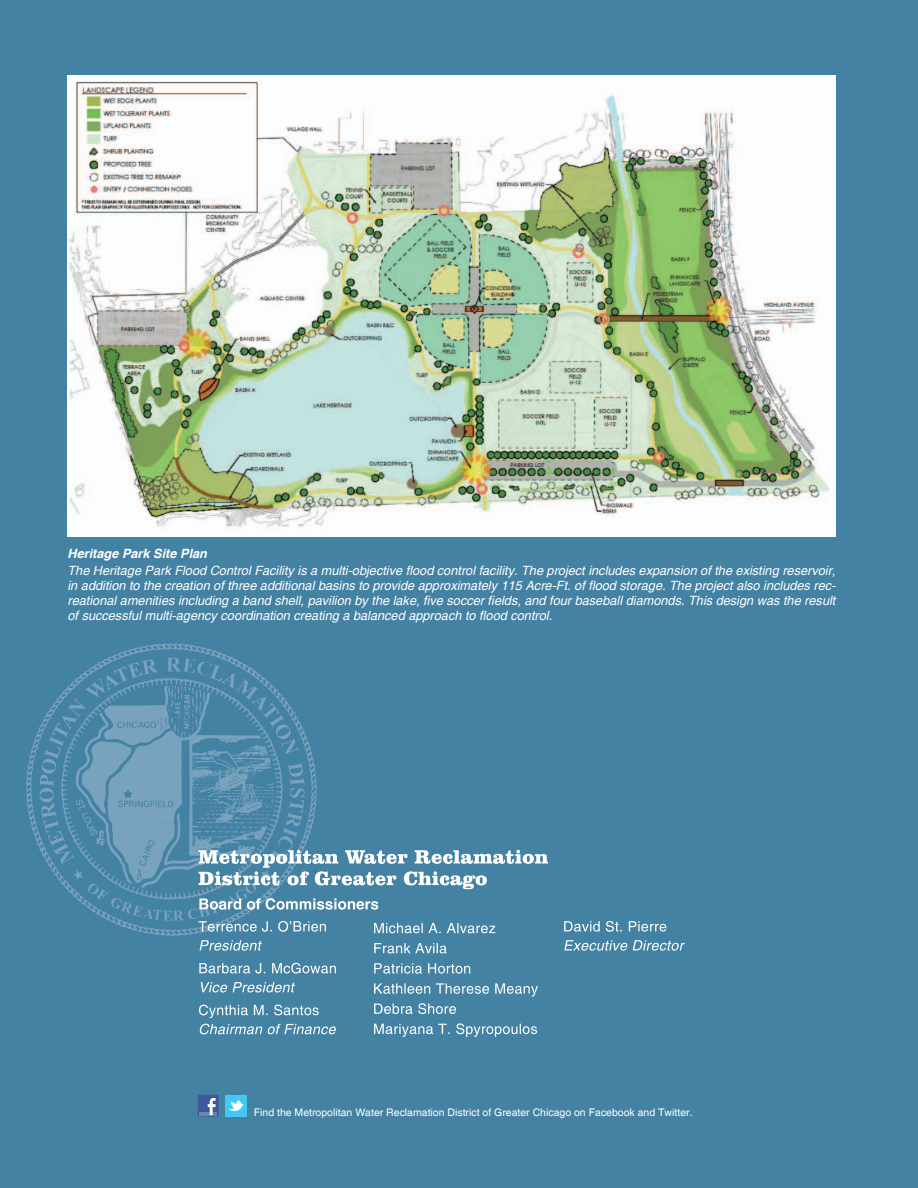
<style>
.page{position:relative;width:918px;height:1188px;background:#4382a3}
.page>*{position:absolute;margin:0;border:0;box-sizing:border-box;transform-origin:0 0}
.t1{font:italic 12.75px/15px "Helvetica";color:#fff;text-align:justify}
.t2{font:italic 700 12.75px "Helvetica";color:#fff}
.t3{font:10.5px "Helvetica";color:#fff}
</style>
<div class="page">
<svg style="left:26px;top:644px;width:207px;height:292px"></svg>
<img style="left:68px;top:75px;width:768px;height:461px">
<svg style="left:200px;top:1024px;width:136px;height:10px"></svg>
<svg style="left:199px;top:1005px;width:120px;height:13px"></svg>
<svg style="left:201px;top:982px;width:94px;height:11px"></svg>
<svg style="left:199px;top:963px;width:137px;height:11px"></svg>
<svg style="left:200px;top:940px;width:62px;height:11px"></svg>
<svg style="left:374px;top:1023px;width:163px;height:14px"></svg>
<svg style="left:374px;top:1003px;width:82px;height:11px"></svg>
<svg style="left:374px;top:983px;width:164px;height:14px"></svg>
<svg style="left:374px;top:963px;width:96px;height:11px"></svg>
<svg style="left:374px;top:943px;width:73px;height:11px"></svg>
<svg style="left:564px;top:940px;width:121px;height:11px"></svg>
<svg style="left:564px;top:921px;width:102px;height:11px"></svg>
<svg style="left:39px;top:658px;width:509px;height:275px"></svg>
<div style="left:198px;top:1095px;width:21px;height:22px;background:#3c5a9a"></div>
<hr style="left:199px;top:1112px;width:18px;height:3px;background:#6d84b3">
<svg style="left:208px;top:1098px;width:8px;height:17px"></svg>
<div style="left:225px;top:1095px;width:22px;height:22px;background:#42c8f4"></div>
<svg style="left:228px;top:1100px;width:16px;height:12px"></svg>
<img style="left:168px;top:708px;width:33px;height:9px">
<img style="left:168px;top:658px;width:44px;height:38px">
<p class="t2" style="left:68px;top:546px;width:141px">Heritage Park Site Plan</p>
<p class="t1" style="left:68px;top:563px;width:770px">The Heritage Park Flood Control Facility is a multi-objective flood control facility. The project includes expansion of the existing reservoir, in addition to the creation of three additional basins to provide approximately 115 Acre-Ft. of flood storage. The project also includes rec&shy;reational amenities including a band shell, pavilion by the lake, five soccer fields, and four baseball diamonds. This design was the result of successful multi-agency coordination creating a balanced approach to flood control.</p>
<p class="t3" style="left:254px;top:1106px;width:440px">Find the Metropolitan Water Reclamation District of Greater Chicago on Facebook and Twitter .</p>
</div>
